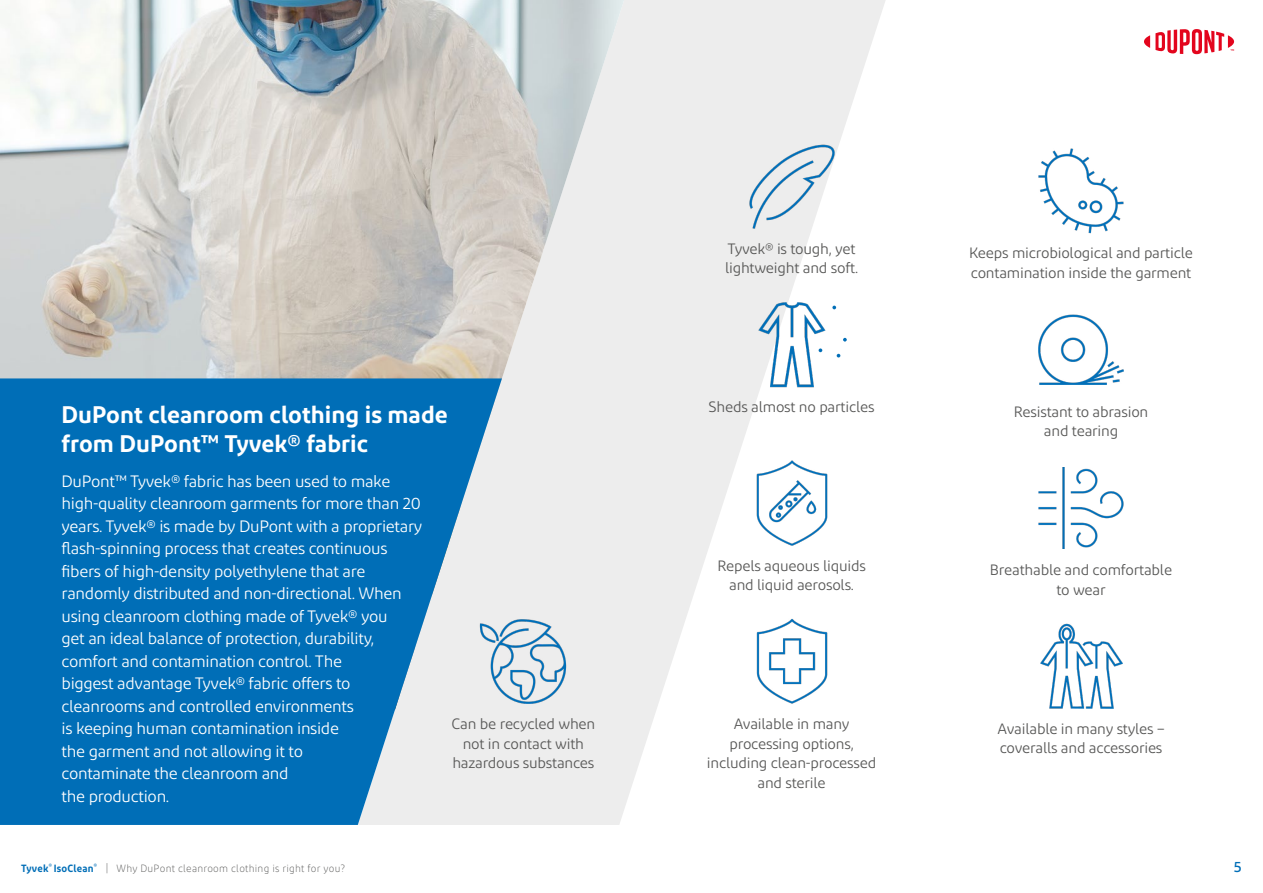
<style>
.page{position:relative;width:1263px;height:893px;background:#fff}
.page>*{position:absolute;margin:0;border:0;box-sizing:border-box;transform-origin:0 0}
.Sous-titre_niv2{font:600 24px/28.5px "Diodrum";color:#fff}
.Texte{font:16.5px/22.5px "Diodrum";letter-spacing:-.02em;color:#fff}
.Texte_gauche{font:15px/19.5px "Diodrum";letter-spacing:-.015em;color:#575756;text-align:center}
.t1{font:500 15px "Diodrum";color:#006eb7}
.t2{font:300 10.5px "Diodrum";letter-spacing:.025em;color:#575756;scale:.95 1}
.t3{font:600 10.5px "Diodrum";letter-spacing:.025em;color:#006eb7;scale:.95 1}
</style>
<div class="page">
<svg style="left:502px;top:0;width:384px;height:825px;fill:#ededed"></svg>
<img style="left:0;top:0;width:624px;height:710px">
<svg style="left:0;top:378px;width:502px;height:447px;background:#207fbe"></svg>
<img style="left:749px;top:144px;width:85px;height:84px">
<img style="left:756px;top:460px;width:71px;height:86px">
<img style="left:756px;top:619px;width:71px;height:85px">
<img style="left:478px;top:619px;width:90px;height:85px">
<img style="left:1038px;top:148px;width:85px;height:85px">
<img style="left:1038px;top:467px;width:85px;height:81px">
<img style="left:1038px;top:314px;width:85px;height:70px">
<img style="left:1040px;top:623px;width:82px;height:85px">
<img style="left:758px;top:302px;width:67px;height:85px">
<svg style="left:832px;top:306px;width:4px;height:3px"></svg>
<svg style="left:843px;top:338px;width:4px;height:4px"></svg>
<svg style="left:819px;top:348px;width:3px;height:4px"></svg>
<svg style="left:1144px;top:29px;width:90px;height:25px"></svg>
<p class="Sous-titre_niv2" style="left:62px;top:400px;width:388px">DuPont cleanroom clothing is made from DuPont™ Tyvek® fabric</p>
<p class="Texte" style="left:62px;top:470px;width:362px">DuPont™ Tyvek® fabric has been used to make high-quality cleanroom garments for more than 20 years. Tyvek® is made by DuPont with a proprietary flash-spinning process that creates continuous fibers of high-density polyethylene that are randomly distributed and non-directional. When using cleanroom clothing made of Tyvek® you<br>get an ideal balance of protection, durability, comfort and contamination control. The<br>biggest advantage Tyvek® fabric offers to cleanrooms and controlled environments<br>is keeping human contamination inside<br>the garment and not allowing it to<br>contaminate the cleanroom and<br>the production.</p>
<p class="Texte_gauche" style="left:451px;top:714px;width:145px">Can be recycled when not in contact with hazardous substances</p>
<p class="Texte_gauche" style="left:725px;top:239px;width:135px;text-align:left">Tyvek® is tough, yet lightweight and soft.</p>
<p class="Texte_gauche" style="left:969px;top:243px;width:225px;text-align:left">Keeps microbiological and particle contamination inside the garment</p>
<p class="Texte_gauche" style="left:709px;top:397px;width:167px">Sheds almost no particles</p>
<p class="Texte_gauche" style="left:1014px;top:402px;width:136px">Resistant to abrasion and tearing</p>
<p class="Texte_gauche" style="left:717px;top:555px;width:150px">Repels aqueous liquids and liquid aerosols.</p>
<p class="Texte_gauche" style="left:990px;top:560px;width:184px">Breathable and comfortable to wear</p>
<p class="Texte_gauche" style="left:707px;top:714px;width:171px">Available in many processing options, including clean-processed and sterile</p>
<p class="Texte_gauche" style="left:997px;top:718px;width:168px;text-align:left">Available in many styles – coveralls and accessories</p>
<p class="t3" style="left:21px;top:861px;width:81px">Tyvek<sup>®</sup> IsoClean<sup>®</sup></p>
<p class="t2" style="left:106px;top:862px;width:253px">| Why DuPont cleanroom clothing is right for you?</p>
<p class="t1" style="left:1234px;top:857px;width:9px">5</p>
</div>
